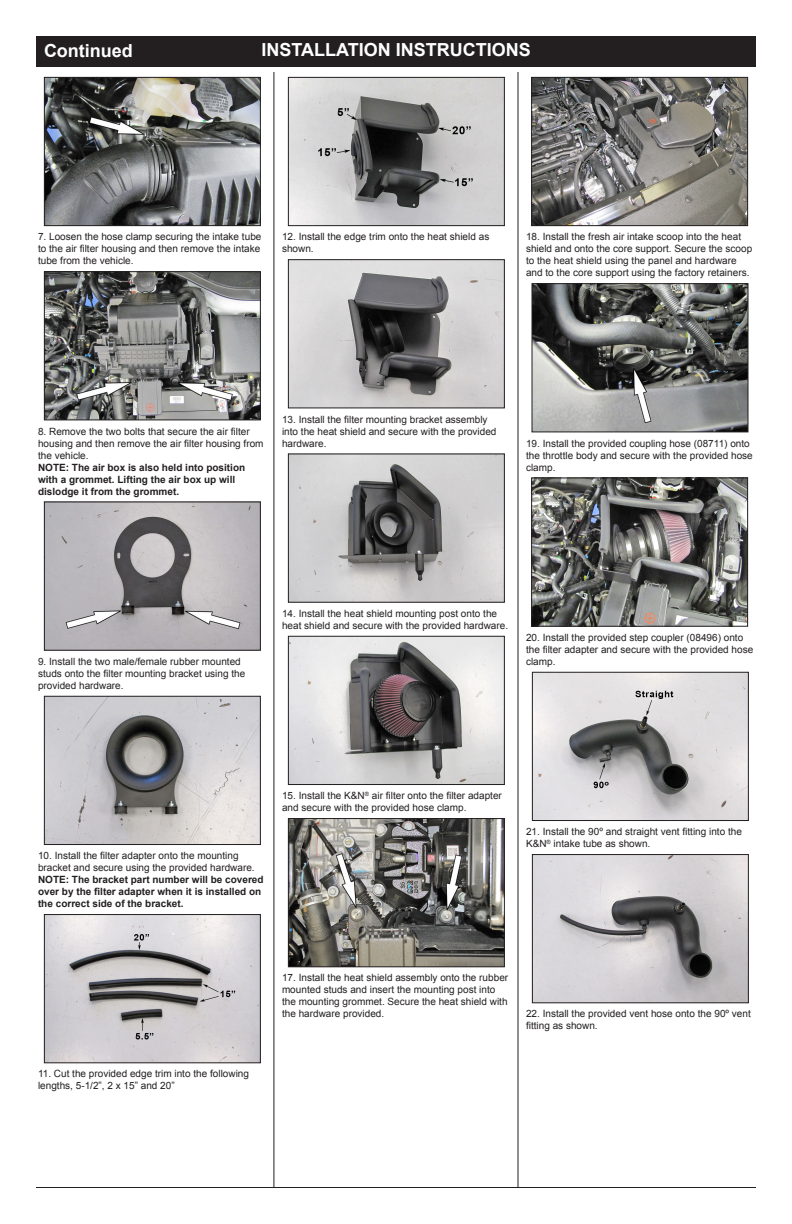
<style>
.page{position:relative;width:792px;height:1224px;background:#fff}
.page>*{position:absolute;margin:0;border:0;box-sizing:border-box;transform-origin:0 0}
.t1{font:700 18px "Arial";color:#fff}
.t2{font:10px/12px "Arial";color:#231f20}
.t3{font:700 10px/12px "Arial";color:#231f20}
.s1{font-weight:400}
</style>
<div class="page">
<div style="left:36px;top:36px;width:720px;height:31px;background:#231f20"></div>
<hr style="left:274px;top:72px;width:1px;height:1116px;background:#231f20">
<hr style="left:518px;top:72px;width:1px;height:1116px;background:#231f20">
<hr style="left:36px;top:1187px;width:720px;height:1px;background:#231f20">
<img style="left:46px;top:79px;width:213px;height:145px">
<div style="left:44px;top:77px;width:217px;height:149px;border:1px solid #231f20"></div>
<img style="left:46px;top:273px;width:213px;height:145px">
<div style="left:44px;top:271px;width:217px;height:149px;border:1px solid #231f20"></div>
<img style="left:290px;top:261px;width:213px;height:145px">
<div style="left:288px;top:259px;width:217px;height:149px;border:1px solid #231f20"></div>
<img style="left:46px;top:504px;width:213px;height:145px">
<div style="left:44px;top:502px;width:217px;height:149px;border:1px solid #231f20"></div>
<img style="left:290px;top:456px;width:213px;height:145px">
<div style="left:288px;top:454px;width:217px;height:149px;border:1px solid #231f20"></div>
<img style="left:290px;top:638px;width:213px;height:145px">
<div style="left:288px;top:636px;width:217px;height:149px;border:1px solid #231f20"></div>
<img style="left:290px;top:820px;width:213px;height:145px">
<div style="left:288px;top:818px;width:217px;height:149px;border:1px solid #231f20"></div>
<img style="left:533px;top:79px;width:213px;height:145px">
<div style="left:531px;top:77px;width:217px;height:149px;border:1px solid #231f20"></div>
<img style="left:534px;top:285px;width:212px;height:145px">
<div style="left:532px;top:283px;width:216px;height:149px;border:1px solid #231f20"></div>
<img style="left:533px;top:480px;width:213px;height:145px">
<div style="left:531px;top:478px;width:217px;height:149px;border:1px solid #231f20"></div>
<img style="left:534px;top:674px;width:213px;height:145px">
<div style="left:532px;top:672px;width:217px;height:149px;border:1px solid #231f20"></div>
<img style="left:534px;top:856px;width:213px;height:145px">
<div style="left:532px;top:854px;width:217px;height:149px;border:1px solid #231f20"></div>
<img style="left:46px;top:698px;width:213px;height:145px">
<div style="left:44px;top:696px;width:217px;height:149px;border:1px solid #231f20"></div>
<img style="left:46px;top:916px;width:213px;height:145px">
<div style="left:44px;top:914px;width:217px;height:149px;border:1px solid #231f20"></div>
<img style="left:290px;top:79px;width:213px;height:145px">
<div style="left:288px;top:77px;width:217px;height:149px;border:1px solid #231f20"></div>
<p class="t1" style="left:44px;top:38px;width:90px">Continued</p>
<p class="t1" style="left:261px;top:37px;width:271px">INSTALLATION INSTRUCTIONS</p>
<p class="t2" style="left:38px;top:231px;width:225px;text-align:justify">7. Loosen the hose clamp securing the intake tube to the air filter housing and then remove the intake tube from the vehicle.</p>
<p class="t2" style="left:282px;top:231px;width:209px">12. Install the edge trim onto the heat shield as shown.</p>
<p class="t2" style="left:526px;top:231px;width:228px">18. Install the fresh air intake scoop into the heat shield and onto the core support. Secure the scoop to the heat shield using the panel and hardware and to the core support using the factory retainers.</p>
<p class="t2" style="left:38px;top:425px;width:227px">8. Remove the two bolts that secure the air filter housing and then remove the air filter housing from the vehicle.</p>
<p class="t3" style="left:38px;top:461px;width:209px">NOTE: The air box is also held into position with a grommet. Lifting the air box up will dislodge it from the grommet.</p>
<p class="t2" style="left:282px;top:413px;width:216px">13. Install the filter mounting bracket assembly into the heat shield and secure with the provided hardware.</p>
<p class="t2" style="left:526px;top:437px;width:228px">19. Install the provided coupling hose (08711) onto the throttle body and secure with the provided hose clamp.</p>
<p class="t2" style="left:38px;top:655px;width:209px">9. Install the two male/female rubber mounted studs onto the filter mounting bracket using the provided hardware.</p>
<p class="t2" style="left:282px;top:607px;width:228px">14. Install the heat shield mounting post onto the heat shield and secure with the provided hardware.</p>
<p class="t2" style="left:526px;top:631px;width:229px">20. Install the provided step coupler (08496) onto the filter adapter and secure with the provided hose clamp.</p>
<p class="t3" style="left:38px;top:850px;width:227px"><span class="s1">10. Install the filter adapter onto the mounting bracket and secure using the provided hardware.<br></span>NOTE: The bracket part number will be covered over by the filter adapter when it is installed on the correct side of the bracket.</p>
<p class="t2" style="left:282px;top:790px;width:221px">15. Install the K&amp;N<sup>®</sup> air filter onto the filter adapter and secure with the provided hose clamp.</p>
<p class="t2" style="left:526px;top:826px;width:217px">21. Install the 90º and straight vent fitting into the<br>K&amp;N<sup>®</sup> intake tube as shown.</p>
<p class="t2" style="left:38px;top:1068px;width:213px">11. Cut the provided edge trim into the following lengths, 5-1/2”, 2 x 15” and 20”</p>
<p class="t2" style="left:282px;top:972px;width:228px">17. Install the heat shield assembly onto the rubber mounted studs and insert the mounting post into the mounting grommet. Secure the heat shield with the hardware provided.</p>
<p class="t2" style="left:526px;top:1008px;width:226px">22. Install the provided vent hose onto the 90º vent fitting as shown.</p>
</div>
